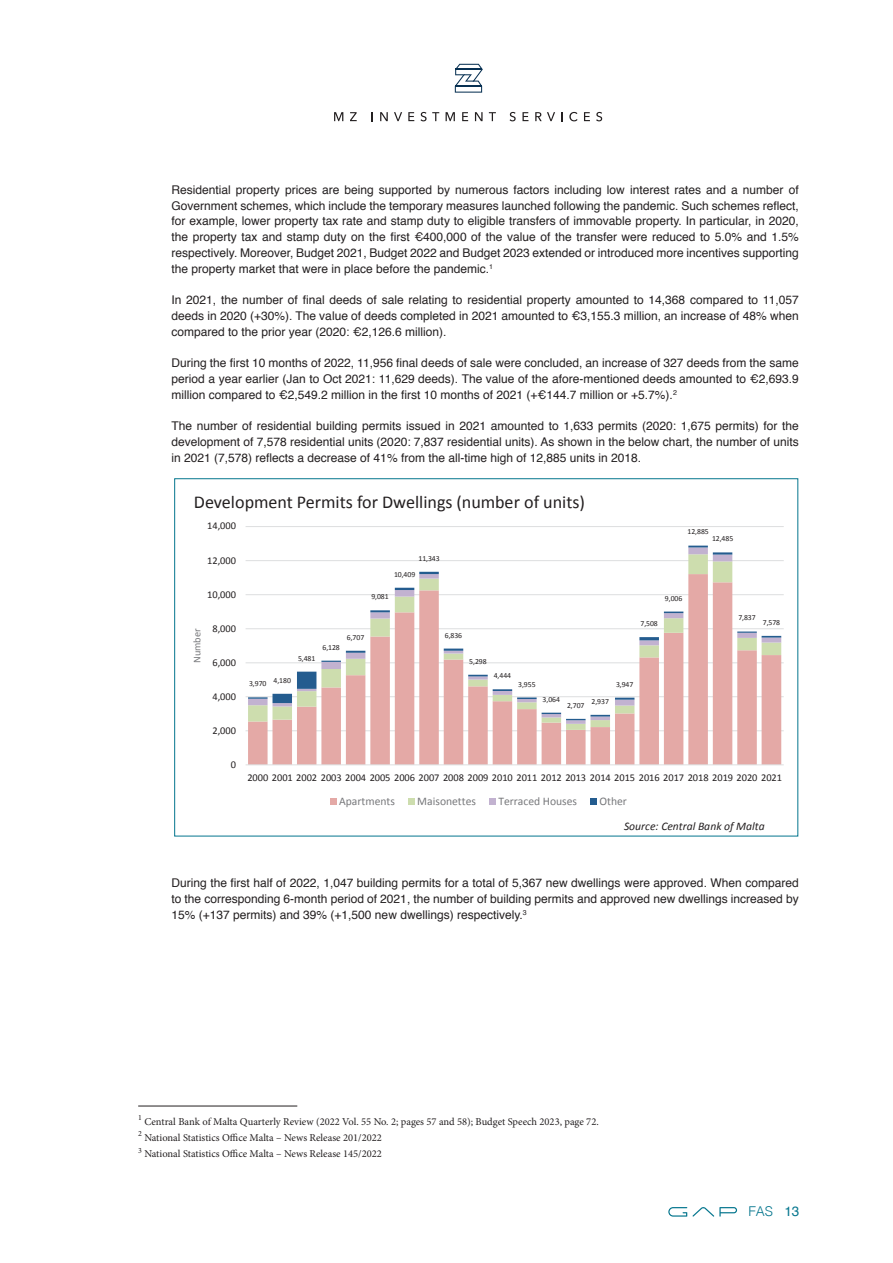
<style>
.page{position:relative;width:893px;height:1263px;background:#fff}
.page>*{position:absolute;margin:0;border:0;box-sizing:border-box;transform-origin:0 0}
.t1{font:18.15px "Calibri";color:#231f20}
.t2{font:300 13.5px "Helvetica";color:#05768e}
.t3{font:12px/15.8px "Helvetica";color:#231f20;text-align:justify}
.t4{font:11.55px "Calibri";color:#77787b}
.t5{font:italic 11.55px/25.2px "Calibri";color:#231f20}
.t6{font:10.5px "Minion Pro";color:#231f20}
.t7{font:10.35px "Calibri";color:#231f20}
.t8{font:10.35px "Calibri";color:#77787b}
.t9{font:7.8px "Calibri";letter-spacing:-.005em;color:#231f20}
.s1{font-style:normal;color:#77787b}
.s2{font-weight:400}
</style>
<div class="page">
<svg style="left:668px;top:1207px;width:69px;height:9px"></svg>
<svg style="left:334px;top:112px;width:9px;height:9px"></svg>
<svg style="left:350px;top:112px;width:7px;height:9px"></svg>
<svg style="left:380px;top:112px;width:8px;height:9px"></svg>
<svg style="left:394px;top:112px;width:8px;height:9px"></svg>
<svg style="left:408px;top:112px;width:6px;height:9px"></svg>
<svg style="left:420px;top:112px;width:19px;height:9px"></svg>
<svg style="left:446px;top:112px;width:9px;height:9px"></svg>
<svg style="left:462px;top:112px;width:6px;height:9px"></svg>
<svg style="left:475px;top:112px;width:8px;height:9px"></svg>
<svg style="left:489px;top:112px;width:7px;height:9px"></svg>
<svg style="left:510px;top:112px;width:6px;height:9px"></svg>
<svg style="left:522px;top:112px;width:6px;height:9px"></svg>
<svg style="left:535px;top:112px;width:20px;height:9px"></svg>
<svg style="left:561px;top:112px;width:2px;height:9px"></svg>
<svg style="left:569px;top:112px;width:9px;height:9px"></svg>
<svg style="left:584px;top:112px;width:6px;height:9px"></svg>
<svg style="left:596px;top:112px;width:6px;height:9px"></svg>
<svg style="left:455px;top:64px;width:28px;height:29px"></svg>
<hr style="left:246px;top:730px;width:538px;height:1px;background:#dddedf">
<hr style="left:246px;top:696px;width:538px;height:1px;background:#dddedf">
<hr style="left:246px;top:662px;width:538px;height:1px;background:#dddedf">
<hr style="left:246px;top:628px;width:538px;height:1px;background:#dddedf">
<hr style="left:246px;top:594px;width:538px;height:1px;background:#dddedf">
<hr style="left:246px;top:560px;width:538px;height:1px;background:#dddedf">
<hr style="left:246px;top:526px;width:538px;height:1px;background:#dddedf">
<svg style="left:248px;top:730px;width:533px;height:34px;fill:#e4a9a6"></svg>
<svg style="left:248px;top:724px;width:533px;height:6px;fill:#e4a9a6"></svg>
<svg style="left:248px;top:720px;width:533px;height:4px;fill:#e4a9a6"></svg>
<svg style="left:248px;top:546px;width:533px;height:174px"></svg>
<hr style="left:246px;top:764px;width:538px;height:1px;background:#dddedf">
<svg style="left:330px;top:798px;width:6px;height:6px"></svg>
<svg style="left:408px;top:798px;width:6px;height:6px"></svg>
<div style="left:489px;top:798px;width:7px;height:6px;background:#c2b2d0"></div>
<div style="left:590px;top:798px;width:7px;height:6px;background:#245c8f"></div>
<hr style="left:138px;top:1106px;width:159px;height:1px;background:#231f20">
<p class="t3" style="left:172px;top:182px;width:629px">Residential property prices are being supported by numerous factors including low interest rates and a number of Government schemes, which include the temporary measures launched following the pandemic. Such schemes reflect, for example, lower property tax rate and stamp duty to eligible transfers of immovable property. In particular, in 2020, the property tax and stamp duty on the first €400,000 of the value of the transfer were reduced to 5.0% and 1.5% respectively. Moreover, Budget 2021, Budget 2022 and Budget 2023 extended or introduced more incentives supporting the property market that were in place before the pandemic.<sup>1</sup></p>
<p class="t3" style="left:172px;top:292px;width:629px">In 2021, the number of final deeds of sale relating to residential property amounted to 14,368 compared to 11,057 deeds in 2020 (+30%). The value of deeds completed in 2021 amounted to €3,155.3 million, an increase of 48% when compared to the prior year (2020: €2,126.6 million).</p>
<p class="t3" style="left:172px;top:355px;width:629px">During the first 10 months of 2022, 11,956 final deeds of sale were concluded, an increase of 327 deeds from the same period a year earlier (Jan to Oct 2021: 11,629 deeds). The value of the afore-mentioned deeds amounted to €2,693.9 million compared to €2,549.2 million in the first 10 months of 2021 (+€144.7 million or +5.7%).<sup>2</sup></p>
<p class="t3" style="left:172px;top:418px;width:629px">The number of residential building permits issued in 2021 amounted to 1,633 permits (2020: 1,675 permits) for the development of 7,578 residential units (2020: 7,837 residential units). As shown in the below chart, the number of units in 2021 (7,578) reflects a decrease of 41% from the all-time high of 12,885 units in 2018.</p>
<p class="t1" style="left:194px;top:490px;width:393px">Development Permits for Dwellings (number of units)</p>
<p class="t7" style="left:207px;top:519px;width:30px">14,000</p>
<p class="t7" style="left:207px;top:553px;width:30px">12,000</p>
<p class="t7" style="left:207px;top:587px;width:30px">10,000</p>
<p class="t8" style="left:191px;top:663px;width:36px;rotate:-90deg">Number</p>
<p class="t7" style="left:212px;top:622px;width:25px">8,000</p>
<p class="t7" style="left:212px;top:656px;width:25px">6,000</p>
<p class="t9" style="left:418px;top:553px;width:23px">11,343</p>
<p class="t9" style="left:394px;top:569px;width:23px">10,409</p>
<p class="t9" style="left:371px;top:592px;width:19px">9,081</p>
<p class="t9" style="left:347px;top:632px;width:19px">6,707</p>
<p class="t9" style="left:322px;top:642px;width:19px">6,128</p>
<p class="t9" style="left:298px;top:653px;width:19px">5,481</p>
<p class="t9" style="left:274px;top:675px;width:19px">4,180</p>
<p class="t9" style="left:249px;top:679px;width:19px">3,970</p>
<p class="t9" style="left:445px;top:630px;width:19px">6,836</p>
<p class="t9" style="left:469px;top:656px;width:19px">5,298</p>
<p class="t9" style="left:494px;top:671px;width:19px">4,444</p>
<p class="t9" style="left:518px;top:679px;width:19px">3,955</p>
<p class="t9" style="left:688px;top:527px;width:23px">12,885</p>
<p class="t9" style="left:712px;top:534px;width:23px">12,485</p>
<p class="t9" style="left:665px;top:593px;width:19px">9,006</p>
<p class="t9" style="left:640px;top:618px;width:19px">7,508</p>
<p class="t9" style="left:616px;top:679px;width:19px">3,947</p>
<p class="t9" style="left:738px;top:613px;width:19px">7,837</p>
<p class="t9" style="left:763px;top:617px;width:19px">7,578</p>
<p class="t7" style="left:212px;top:690px;width:25px">4,000</p>
<p class="t7" style="left:212px;top:724px;width:25px">2,000</p>
<p class="t7" style="left:231px;top:758px;width:7px">0</p>
<p class="t9" style="left:543px;top:694px;width:19px">3,064</p>
<p class="t9" style="left:592px;top:696px;width:19px">2,937</p>
<p class="t9" style="left:567px;top:700px;width:19px">2,707</p>
<p class="t7" style="left:247px;top:771px;width:536px">2000 2001 2002 2003 2004 2005 2006 2007 2008 2009 2010 2011 2012 2013 2014 2015 2016 2017 2018 2019 2020 2021</p>
<p class="t4" style="left:339px;top:794px;width:57px">Apartments</p>
<p class="t4" style="left:417px;top:794px;width:60px">Maisonettes</p>
<p class="t4" style="left:498px;top:794px;width:80px">Terraced Houses</p>
<p class="t5" style="left:624px;top:788px;width:142px;text-indent:-25px"><span class="s1">Other<br></span>Source: Central Bank of Malta</p>
<p class="t3" style="left:172px;top:875px;width:629px">During the first half of 2022, 1,047 building permits for a total of 5,367 new dwellings were approved. When compared to the corresponding 6-month period of 2021, the number of building permits and approved new dwellings increased by 15% (+137 permits) and 39% (+1,500 new dwellings) respectively.<sup>3</sup></p>
<p class="t6" style="left:138px;top:1114px;width:462px"><sup>1</sup> Central Bank of Malta Quarterly Review (2022 Vol. 55 No. 2; pages 57 and 58); Budget Speech 2023, page 72.</p>
<p class="t6" style="left:138px;top:1130px;width:245px"><sup>2</sup> National Statistics Office Malta – News Release 201/2022</p>
<p class="t6" style="left:138px;top:1147px;width:245px"><sup>3</sup> National Statistics Office Malta – News Release 145/2022</p>
<p class="t2" style="left:748px;top:1200px;width:53px">FAS <span class="s2">13</span></p>
</div>
